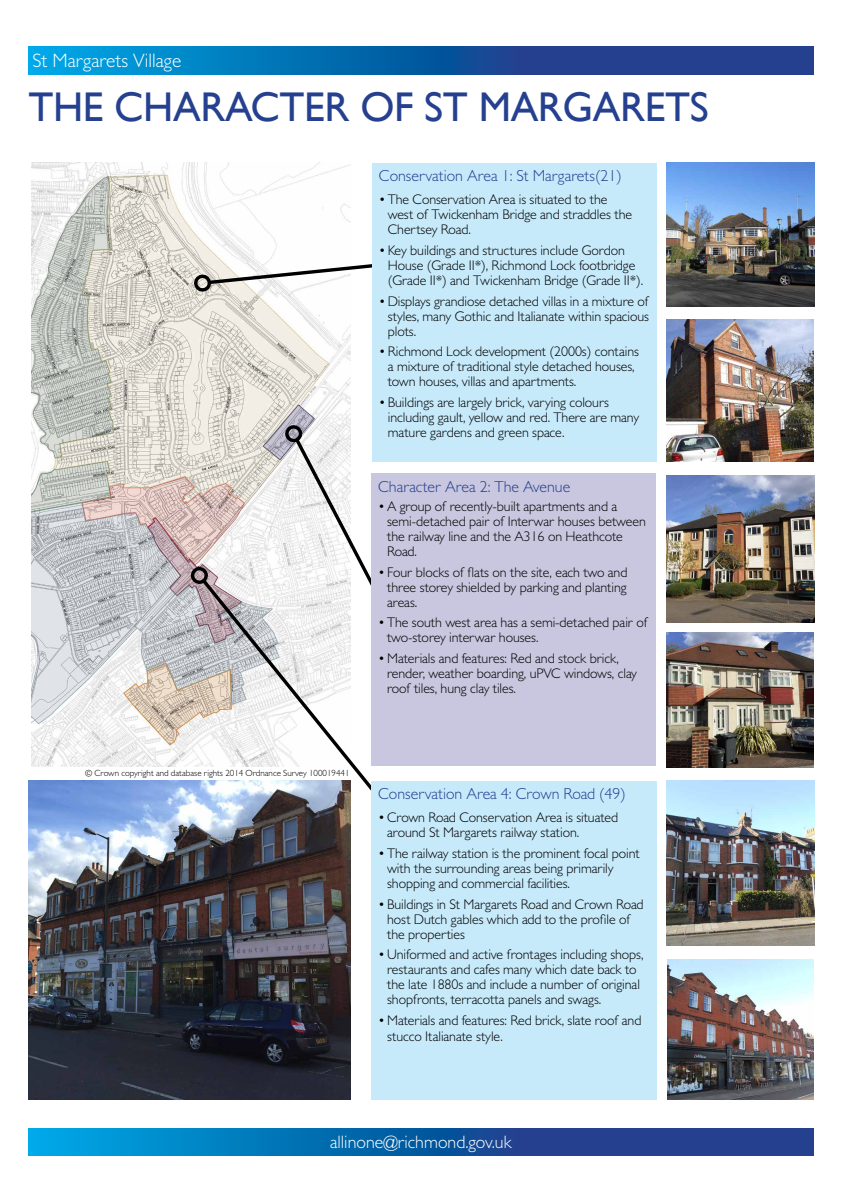
<style>
.page{position:relative;width:842px;height:1192px;background:#fff}
.page>*{position:absolute;margin:0;border:0;box-sizing:border-box;transform-origin:0 0}
.t1{font:41.5px "Gill Sans";letter-spacing:-.01em;color:#25408f}
.t2{font:300 19.5px "Gill Sans MT Std";color:#fff}
.t3{font:300 18px "Gill Sans MT Std";color:#fff}
.t4{font:300 16px "Gill Sans MT Std";color:#25408f}
.t5{font:300 14px/15px "Gill Sans MT Std";letter-spacing:-.005em;color:#000}
.t6{font:300 9px "Gill Sans MT Std";color:#000}
</style>
<div class="page">
<svg style="left:28px;top:1128px;width:785px;height:27px;background:#0f62a9"></svg>
<svg style="left:28px;top:46px;width:786px;height:29px;background:#0f62a9"></svg>
<img style="left:666px;top:781px;width:148px;height:164px">
<img style="left:668px;top:959px;width:146px;height:140px">
<img style="left:666px;top:319px;width:148px;height:143px">
<img style="left:666px;top:163px;width:148px;height:143px">
<img style="left:32px;top:163px;width:318px;height:603px">
<img style="left:666px;top:632px;width:147px;height:135px">
<img style="left:666px;top:475px;width:148px;height:148px">
<svg style="left:192px;top:247px;width:180px;height:49px"></svg>
<svg style="left:285px;top:423px;width:98px;height:153px"></svg>
<svg style="left:199px;top:576px;width:172px;height:236px"></svg>
<svg style="left:191px;top:565px;width:18px;height:20px"></svg>
<div style="left:372px;top:163px;width:285px;height:299px;background:#c7eafb"></div>
<div style="left:371px;top:474px;width:285px;height:292px;background:#c8c7df"></div>
<div style="left:371px;top:781px;width:286px;height:318px;background:#c7eafb"></div>
<img style="left:28px;top:781px;width:322px;height:318px">
<h2 class="t2" style="left:33px;top:49px;width:150px">St Margarets Village</h2>
<h1 class="t1" style="left:28px;top:83px;width:682px">THE CHARACTER OF ST MARGARETS</h1>
<p class="t4" style="left:379px;top:166px;width:244px">Conservation Area 1: St Margarets(21)</p>
<p class="t5" style="left:388px;top:192px;width:246px;text-indent:-9px">•The Conservation Area is situated to the west of Twickenham Bridge and straddles the<br>Chertsey Road.</p>
<p class="t5" style="left:388px;top:243px;width:257px;text-indent:-9px">• Key buildings and structures include Gordon<br>House (Grade II*), Richmond Lock footbridge (Grade II*) and Twickenham Bridge (Grade II*).</p>
<p class="t5" style="left:388px;top:293px;width:263px;text-align:justify;text-indent:-9px">•Displays grandiose detached villas in a mixture of styles, many Gothic and Italianate within spacious plots.</p>
<p class="t5" style="left:388px;top:344px;width:253px;text-indent:-9px">•Richmond Lock development (2000s) contains a mixture of traditional style detached houses, town houses, villas and apartments.</p>
<p class="t5" style="left:388px;top:395px;width:253px;text-indent:-9px">• Buildings are largely brick, varying colours including gault, yellow and red. There are many mature gardens and green space.</p>
<p class="t6" style="left:85px;top:767px;width:266px">© Crown copyright and database rights 2014 Ordnance Survey 100019441</p>
<p class="t4" style="left:378px;top:477px;width:194px">Character Area 2: The Avenue</p>
<p class="t5" style="left:387px;top:499px;width:260px;text-indent:-9px">•A group of recently-built apartments and a semi-detached pair of Interwar houses between the railway line and the A316 on Heathcote Road.</p>
<p class="t5" style="left:387px;top:564px;width:242px;text-align:justify;text-indent:-9px">• Four blocks of flats on the site, each two and three storey shielded by parking and planting areas.</p>
<p class="t5" style="left:387px;top:615px;width:262px;text-indent:-9px">•The south west area has a semi-detached pair of two-storey interwar houses.</p>
<p class="t5" style="left:387px;top:651px;width:251px;text-indent:-9px">•Materials and features: Red and stock brick, render, weather boarding, uPVC windows, clay roof tiles, hung clay tiles.</p>
<p class="t4" style="left:378px;top:784px;width:249px">Conservation Area 4: Crown Road (49)</p>
<p class="t5" style="left:387px;top:810px;width:233px;text-indent:-9px">•Crown Road Conservation Area is situated around St Margarets railway station.</p>
<p class="t5" style="left:387px;top:846px;width:254px;text-indent:-9px">•The railway station is the prominent focal point with the surrounding areas being primarily shopping and commercial facilities.</p>
<p class="t5" style="left:387px;top:896px;width:258px;text-indent:-9px">• Buildings in St Margarets Road and Crown Road host Dutch gables which add to the profile of the properties</p>
<p class="t5" style="left:387px;top:947px;width:258px;text-indent:-9px">•Uniformed and active frontages including shops, restaurants and cafes many which date back to the late 1880s and include a number of original shopfronts, terracotta panels and swags.</p>
<p class="t5" style="left:387px;top:1012px;width:256px;line-height:16px;text-indent:-9px">•Materials and features: Red brick, slate roof and stucco Italianate style.</p>
<p class="t3" style="left:330px;top:1131px;width:183px">allinone@richmond.gov.uk</p>
</div>
